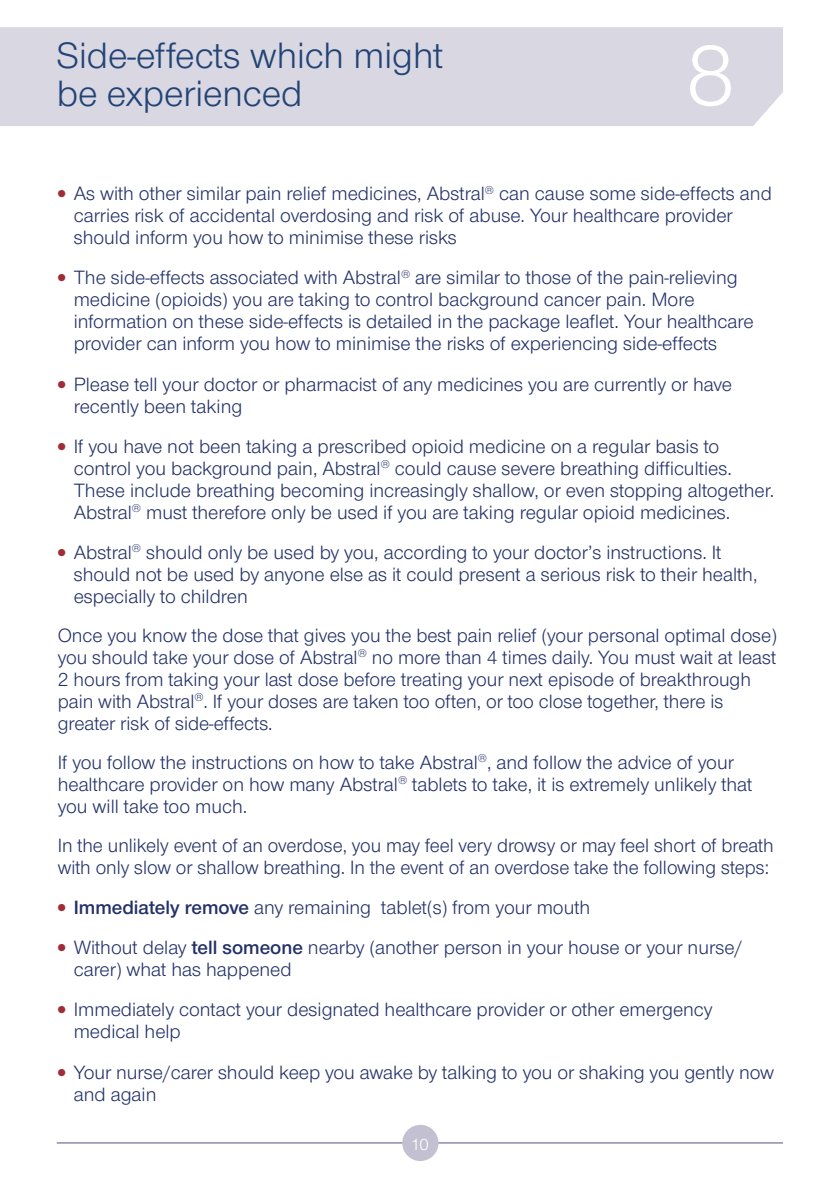
<style>
.page{position:relative;width:840px;height:1191px;background:#fff}
.page>*{position:absolute;margin:0;border:0;box-sizing:border-box;transform-origin:0 0}
.t1{font:90.8px "Nimbus Sans Novus T";color:#fff}
.Sections{font:38px/38px "Nimbus Sans Novus T";color:#224375}
.t2{font:20px/22px "Nimbus Sans Novus T";color:#233167}
.t3{font:17px "Nimbus Sans Novus T";color:#fff}
.s1{color:#9f2c36}
.s2{font-weight:600}
</style>
<div class="page">
<hr style="left:57px;top:1142px;width:725px;height:1px;background:#52547f">
<div style="left:402px;top:1124px;width:36px;height:37px;background:#c3c0d1;border-radius:50%"></div>
<div style="left:0;top:27px;width:782px;height:99px;background:#d8d7e2"></div>
<p class="Sections" style="left:57px;top:36px;width:388px">Side-effects which might be experienced</p>
<p class="t1" style="left:685px;top:22px;width:51px">8</p>
<p class="t2" style="left:74px;top:182px;width:699px;text-indent:-16px"><span class="s1">●</span> As with other similar pain relief medicines, Abstral<sup>®</sup> can cause some side-effects and carries risk of accidental overdosing and risk of abuse. Your healthcare provider should inform you how to minimise these risks</p>
<p class="t2" style="left:74px;top:266px;width:681px;text-indent:-16px"><span class="s1">●</span> The side-effects associated with Abstral<sup>®</sup> are similar to those of the pain-relieving medicine (opioids) you are taking to control background cancer pain. More information on these side-effects is detailed in the package leaflet. Your healthcare provider can inform you how to minimise the risks of experiencing side-effects</p>
<p class="t2" style="left:74px;top:372px;width:659px;text-indent:-16px"><span class="s1">●</span> Please tell your doctor or pharmacist of any medicines you are currently or have recently been taking</p>
<p class="t2" style="left:74px;top:435px;width:701px;text-indent:-16px"><span class="s1">●</span> If you have not been taking a prescribed opioid medicine on a regular basis to control you background pain, Abstral<sup>®</sup> could cause severe breathing difficulties.<br>These include breathing becoming increasingly shallow, or even stopping altogether.<br>Abstral<sup>®</sup> must therefore only be used if you are taking regular opioid medicines.</p>
<p class="t2" style="left:74px;top:541px;width:685px;text-indent:-16px"><span class="s1">●</span> Abstral<sup>®</sup> should only be used by you, according to your doctor’s instructions. It should not be used by anyone else as it could present a serious risk to their health, especially to children</p>
<p class="t2" style="left:58px;top:624px;width:720px">Once you know the dose that gives you the best pain relief (your personal optimal dose) you should take your dose of Abstral<sup>®</sup> no more than 4 times daily. You must wait at least 2 hours from taking your last dose before treating your next episode of breakthrough pain with Abstral<sup>®</sup>. If your doses are taken too often, or too close together, there is greater risk of side-effects.</p>
<p class="t2" style="left:58px;top:751px;width:695px">If you follow the instructions on how to take Abstral<sup>®</sup>, and follow the advice of your healthcare provider on how many Abstral<sup>®</sup> tablets to take, it is extremely unlikely that you will take too much.</p>
<p class="t2" style="left:58px;top:834px;width:717px">In the unlikely event of an overdose, you may feel very drowsy or may feel short of breath with only slow or shallow breathing. In the event of an overdose take the following steps:</p>
<p class="t2" style="left:58px;top:896px;width:533px"><span class="s1">●</span> <span class="s2">Immediately remove</span> any remaining tablet(s) from your mouth</p>
<p class="t2" style="left:74px;top:936px;width:670px;text-indent:-16px"><span class="s1">●</span> Without delay <span class="s2">tell someone</span> nearby (another person in your house or your nurse/ carer) what has happened</p>
<p class="t2" style="left:74px;top:998px;width:640px;text-indent:-16px"><span class="s1">●</span> Immediately contact your designated healthcare provider or other emergency medical help</p>
<p class="t2" style="left:74px;top:1060px;width:701px;text-indent:-16px"><span class="s1">●</span> Your nurse/carer should keep you awake by talking to you or shaking you gently now and again</p>
<p class="t3" style="left:410px;top:1134px;width:19px">10</p>
</div>
